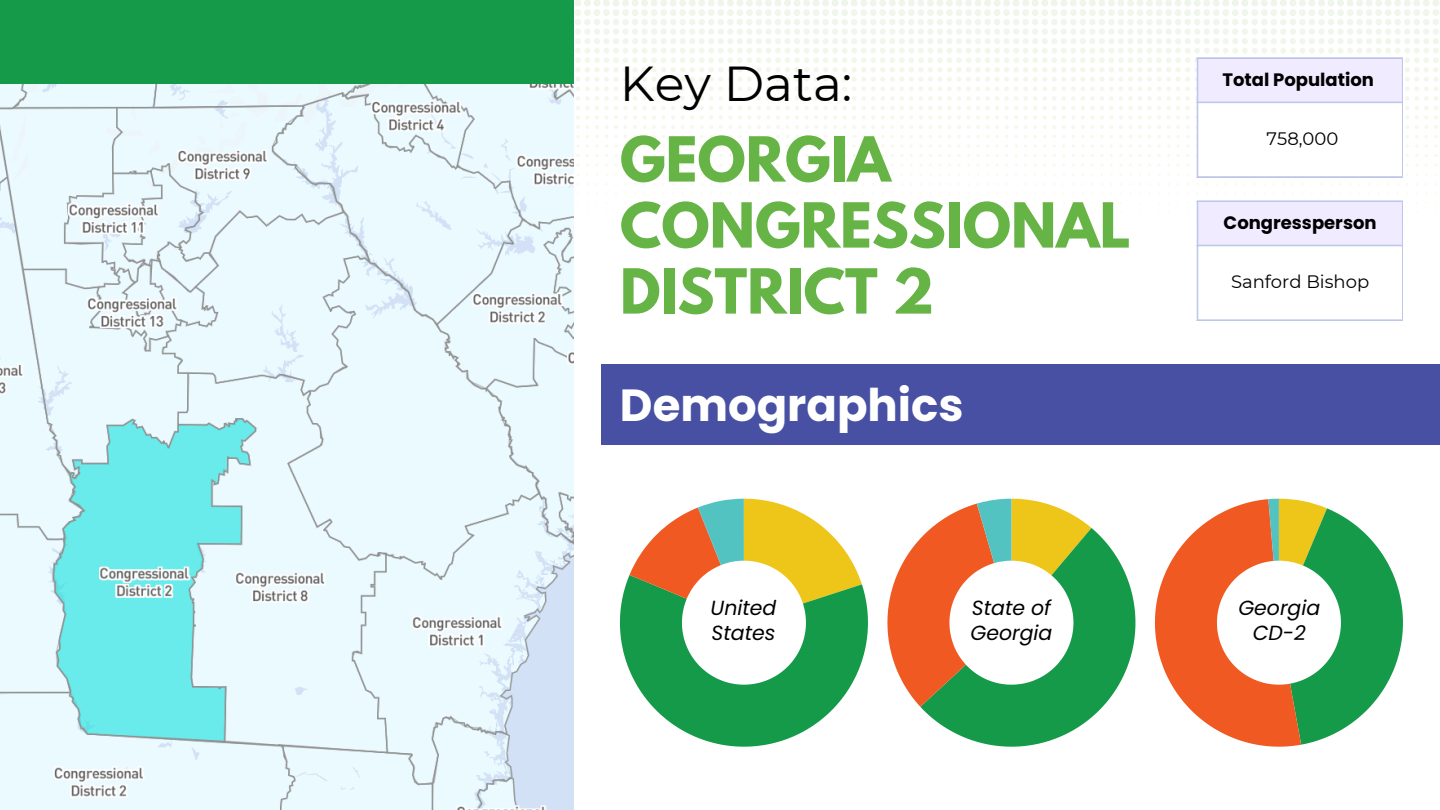
<style>
.page{position:relative;width:1440px;height:810px;background:#fff}
.page>*{position:absolute;margin:0;border:0;box-sizing:border-box;transform-origin:0 0}
.t1{font:700 55px/66px "League Spartan";color:#66b445}
.t2{font:49px "Montserrat";color:#000}
.t3{font:700 45px "Poppins";color:#fff}
.t4{font:italic 20.4px/25.5px "Poppins";color:#000}
.t5{font:700 18px "Poppins";color:#000}
.t6{font:18px "Montserrat";color:#000}
</style>
<div class="page">
<div style="left:0;top:0;width:573px;height:84px;background:#149a49"></div>
<img style="left:0;top:84px;width:574px;height:726px">
<svg style="left:573px;top:0;width:866px;height:260px"></svg>
<svg style="left:620px;top:499px;width:248px;height:248px"></svg>
<svg style="left:920px;top:528px;width:215px;height:219px;fill:#149a49"></svg>
<svg style="left:887px;top:499px;width:204px;height:208px"></svg>
<svg style="left:1155px;top:499px;width:248px;height:248px"></svg>
<div style="left:602px;top:364px;width:838px;height:82px;background:#4750a2"></div>
<div style="left:1197px;top:58px;width:206px;height:45px;background:#f1ebff"></div>
<div style="left:1197px;top:102px;width:206px;height:75px;background:#fff"></div>
<hr style="left:1402px;top:59px;width:1px;height:117px;background:#bcc7ec">
<hr style="left:1197px;top:59px;width:1px;height:117px;background:#bcc7ec">
<hr style="left:1197px;top:57px;width:206px;height:2px;background:#bcc7ec">
<hr style="left:1197px;top:102px;width:206px;height:1px;background:#bcc7ec">
<hr style="left:1197px;top:176px;width:206px;height:2px;background:#bcc7ec">
<div style="left:1197px;top:201px;width:206px;height:45px;background:#f1ebff"></div>
<div style="left:1197px;top:245px;width:206px;height:75px;background:#fff"></div>
<hr style="left:1402px;top:202px;width:1px;height:117px;background:#bcc7ec">
<hr style="left:1197px;top:202px;width:1px;height:117px;background:#bcc7ec">
<hr style="left:1197px;top:200px;width:206px;height:2px;background:#bcc7ec">
<hr style="left:1197px;top:245px;width:206px;height:1px;background:#bcc7ec">
<hr style="left:1197px;top:319px;width:206px;height:2px;background:#bcc7ec">
<p class="t2" style="left:620px;top:53px;width:234px">Key Data:</p>
<p class="t1" style="left:620px;top:133px;width:512px">GEORGIA<br>CONGRESSIONAL<br>DISTRICT 2</p>
<p class="t3" style="left:620px;top:374px;width:345px">Demographics</p>
<h1 class="t5" style="left:1223px;top:67px;width:153px">Total Population</h1>
<p class="t6" style="left:1267px;top:128px;width:73px">758,000</p>
<p class="t5" style="left:1224px;top:210px;width:154px">Congressperson</p>
<p class="t6" style="left:1231px;top:271px;width:140px">Sanford Bishop</p>
<p class="t4" style="left:711px;top:595px;width:67px">United<br>States</p>
<p class="t4" style="left:970px;top:595px;width:83px">State of<br>Georgia</p>
<h3 class="t4" style="left:1238px;top:595px;width:83px;text-align:center">Georgia<br>CD-2</h3>
</div>
